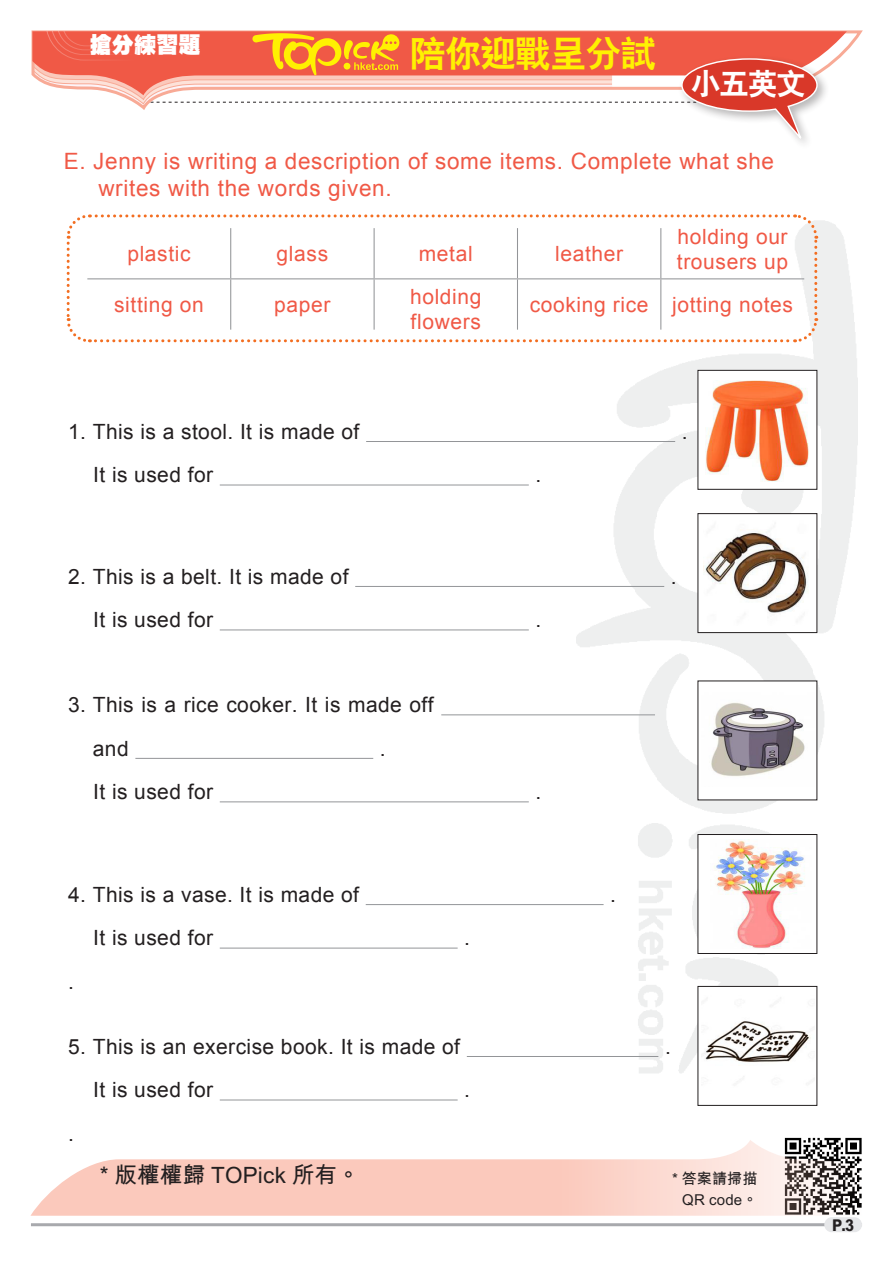
<style>
.page{position:relative;width:893px;height:1263px;background:#fff}
.page>*{position:absolute;margin:0;border:0;box-sizing:border-box;transform-origin:0 0}
.小題eq{font:36px "C Hei 2 Xbold HKSCS";letter-spacing:-.025em;color:#fff101}
.內文{font:30px "C Hei 2 Xbold HKSCS";color:#fff}
.英文內容{font:22.5px "Arial";letter-spacing:.03em;color:#f05946}
.sf_內文{font:22.5px "M Hei Bold HKSCS";letter-spacing:.01em;color:#231f20}
.小題{font:22.2px "C Hei Ultra Bold HKSCS";color:#fff}
.英文內容-2{font:21px/43.5px "Arial";letter-spacing:.02em;color:#231f20}
.英文內容-3{font:21px "Arial";letter-spacing:.03em;color:#f05946}
.t1{font:16.2px "M Hei Xbold HKSCS";color:#231f20;scale:.9 1}
.sf_內文-2{font:15px "M Hei Bold HKSCS";letter-spacing:.01em;color:#231f20}
</style>
<div class="page">
<div style="left:697px;top:370px;width:120px;height:120px;border:1px solid #231f20"></div>
<div style="left:697px;top:513px;width:120px;height:120px;border:1px solid #231f20"></div>
<div style="left:697px;top:834px;width:120px;height:120px;border:1px solid #231f20"></div>
<div style="left:697px;top:986px;width:120px;height:120px;border:1px solid #231f20"></div>
<svg style="left:818px;top:31px;width:29px;height:36px"></svg>
<div style="left:678px;top:54px;width:151px;height:96px;background:#231f20;opacity:.32"></div>
<svg style="left:31px;top:30px;width:787px;height:116px"></svg>
<img style="left:784px;top:1137px;width:78px;height:71px">
<svg style="left:30px;top:1140px;width:831px;height:76px;fill:#fbcbbf"></svg>
<hr style="left:31px;top:1223px;width:831px;height:3px;background:#a8a9ad">
<div style="left:824px;top:1217px;width:38px;height:15px;background:#e6e7e9;border-radius:7px"></div>
<svg style="left:66px;top:214px;width:753px;height:130px"></svg>
<hr style="left:366px;top:441px;width:309px;height:1px;background:#939598">
<hr style="left:220px;top:485px;width:309px;height:1px;background:#939598">
<hr style="left:355px;top:586px;width:309px;height:1px;background:#939598">
<hr style="left:220px;top:629px;width:309px;height:1px;background:#939598">
<hr style="left:441px;top:714px;width:214px;height:1px;background:#939598">
<hr style="left:135px;top:758px;width:238px;height:1px;background:#939598">
<hr style="left:220px;top:801px;width:309px;height:1px;background:#939598">
<hr style="left:366px;top:904px;width:238px;height:1px;background:#939598">
<hr style="left:220px;top:948px;width:238px;height:1px;background:#939598">
<hr style="left:467px;top:1056px;width:191px;height:1px;background:#939598">
<hr style="left:220px;top:1099px;width:238px;height:1px;background:#939598">
<img style="left:705px;top:380px;width:104px;height:102px">
<img style="left:703px;top:521px;width:106px;height:103px">
<img style="left:709px;top:700px;width:97px;height:79px">
<img style="left:714px;top:840px;width:91px;height:108px">
<img style="left:701px;top:997px;width:114px;height:90px">
<p class="小題" style="left:90px;top:30px;width:113px">搶分練習題</p>
<p class="小題eq" style="left:410px;top:30px;width:248px">陪你迎戰呈分試</p>
<p class="內文" style="left:691px;top:64px;width:117px">小五英文</p>
<p class="英文內容" style="left:64px;top:147px;width:712px">E. Jenny is writing a description of some items. Complete what she</p>
<p class="英文內容" style="left:98px;top:174px;width:295px">writes with the words given.</p>
<p class="英文內容-3" style="left:127px;top:240px;width:65px">plastic</p>
<p class="英文內容-3" style="left:277px;top:240px;width:53px">glass</p>
<p class="英文內容-3" style="left:419px;top:240px;width:55px">metal</p>
<p class="英文內容-3" style="left:555px;top:240px;width:69px">leather</p>
<p class="英文內容-3" style="left:677px;top:223px;width:112px">holding our</p>
<p class="英文內容-3" style="left:677px;top:248px;width:113px">trousers up</p>
<p class="英文內容-3" style="left:114px;top:291px;width:91px">sitting on</p>
<p class="英文內容-3" style="left:274px;top:291px;width:58px">paper</p>
<p class="英文內容-3" style="left:410px;top:282px;width:73px">holding</p>
<p class="英文內容-3" style="left:411px;top:308px;width:72px">flowers</p>
<p class="英文內容-3" style="left:530px;top:291px;width:120px">cooking rice</p>
<p class="英文內容-3" style="left:672px;top:291px;width:122px">jotting notes</p>
<p class="英文內容-2" style="left:68px;top:410px;width:293px">1. This is a stool. It is made of</p>
<p class="英文內容-2" style="left:93px;top:453px;width:121px">It is used for</p>
<p class="英文內容-2" style="left:68px;top:555px;width:282px">2. This is a belt. It is made of</p>
<p class="英文內容-2" style="left:93px;top:598px;width:121px">It is used for</p>
<p class="英文內容-2" style="left:93px;top:683px;width:342px;text-indent:-25px">3. This is a rice cooker. It is made off and</p>
<p class="英文內容-2" style="left:380px;top:727px;width:7px">.</p>
<p class="英文內容-2" style="left:93px;top:770px;width:121px">It is used for</p>
<p class="英文內容-2" style="left:68px;top:873px;width:292px">4. This is a vase. It is made of</p>
<p class="英文內容-2" style="left:68px;top:960px;width:7px">.</p>
<p class="英文內容-2" style="left:93px;top:916px;width:121px">It is used for</p>
<p class="英文內容-2" style="left:464px;top:916px;width:7px">.</p>
<p class="英文內容-2" style="left:68px;top:1025px;width:393px">5. This is an exercise book. It is made of</p>
<p class="英文內容-2" style="left:68px;top:1112px;width:7px">.</p>
<p class="英文內容-2" style="left:93px;top:1068px;width:121px">It is used for</p>
<p class="英文內容-2" style="left:464px;top:1068px;width:7px">.</p>
<p class="英文內容-2" style="left:535px;top:453px;width:7px">.</p>
<p class="英文內容-2" style="left:535px;top:598px;width:7px">.</p>
<p class="英文內容-2" style="left:535px;top:770px;width:7px">.</p>
<p class="英文內容-2" style="left:682px;top:410px;width:7px">.</p>
<p class="英文內容-2" style="left:671px;top:555px;width:7px">.</p>
<p class="英文內容-2" style="left:610px;top:873px;width:7px">.</p>
<p class="英文內容-2" style="left:665px;top:1025px;width:7px">.</p>
<p class="sf_內文" style="left:100px;top:1158px;width:261px">* 版權權歸 TOPick 所有。</p>
<p class="sf_內文-2" style="left:672px;top:1167px;width:87px">* 答案請掃描</p>
<p class="sf_內文-2" style="left:682px;top:1188px;width:77px">QR code。</p>
<p class="t1" style="left:832px;top:1214px;width:26px">P.3</p>
</div>
